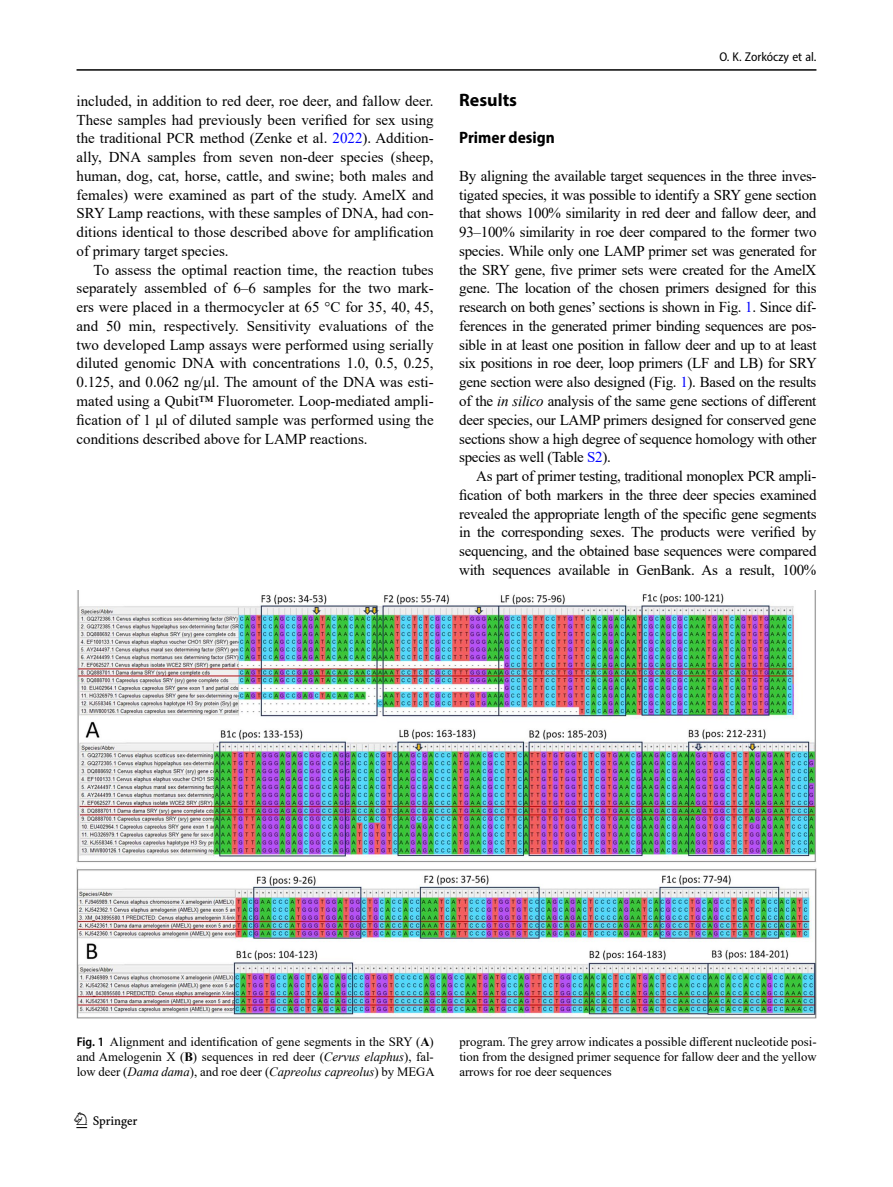
<style>
.page{position:relative;width:893px;height:1187px;background:#fff}
.page>*{position:absolute;margin:0;border:0;box-sizing:border-box;transform-origin:0 0}
.t1{font:22.5px "Springnew";color:#000}
.Head_1{font:700 18px "Myriad Pro";color:#000}
.Head_2_After_1{font:700 semi-condensed 16.5px "Myriad Pro";color:#000}
.Body_Text{font:15px/18.8px "Times New Roman";letter-spacing:-.02em;color:#000;text-align:justify}
.Body_Text_Indent{font:15px/18.8px "Times New Roman";letter-spacing:-.01em;color:#000;text-align:justify}
.Figure_Caption{font:12.75px/15px "Times New Roman";color:#000;text-align:justify}
.t2{font:semi-condensed 12.75px "Myriad Pro";color:#000}
.s1{color:#00f}
.s2{font-style:italic}
.s3{font-family:"Myriad Pro";font-weight:600;font-stretch:semi-condensed}
.s4{font-weight:700}
</style>
<div class="page">
<hr style="left:77px;top:69px;width:739px;height:2px;background:#000">
<img style="left:77px;top:590px;width:740px;height:428px">
<p class="Body_Text" style="left:77px;top:91px;width:359px">included, in addition to red deer, roe deer, and fallow deer.<br>These samples had previously been verified for sex using the traditional PCR method (Zenke et al. <span class="s1">2022</span>). Addition&shy;ally, DNA samples from seven non-deer species (sheep, human, dog, cat, horse, cattle, and swine; both males and females) were examined as part of the study. AmelX and SRY Lamp reactions, with these samples of DNA, had con&shy;ditions identical to those described above for amplification of primary target species.</p>
<p class="Body_Text_Indent" style="left:77px;top:260px;width:359px;text-indent:17px">To assess the optimal reaction time, the reaction tubes separately assembled of 6–6 samples for the two mark&shy;ers were placed in a thermocycler at 65 °C for 35, 40, 45, and 50 min, respectively. Sensitivity evaluations of the two developed Lamp assays were performed using serially diluted genomic DNA with concentrations 1.0, 0.5, 0.25, 0.125, and 0.062 ng/μl. The amount of the DNA was esti&shy;mated using a Qubit™ Fluorometer. Loop-mediated ampli&shy;fication of 1 μl of diluted sample was performed using the conditions described above for LAMP reactions.</p>
<p class="t2" style="left:719px;top:49px;width:99px">O. K. Zorkóczy et al.</p>
<p class="Head_1" style="left:459px;top:88px;width:59px">Results</p>
<p class="Head_2_After_1" style="left:459px;top:127px;width:97px">Primer design</p>
<p class="Body_Text" style="left:459px;top:166px;width:359px">By aligning the available target sequences in the three inves&shy;tigated species, it was possible to identify a SRY gene section that shows 100% similarity in red deer and fallow deer, and 93–100% similarity in roe deer compared to the former two species. While only one LAMP primer set was generated for the SRY gene, five primer sets were created for the AmelX gene. The location of the chosen primers designed for this research on both genes’ sections is shown in Fig. <span class="s1">1</span>. Since dif&shy;ferences in the generated primer binding sequences are pos&shy;sible in at least one position in fallow deer and up to at least six positions in roe deer, loop primers (LF and LB) for SRY gene section were also designed (Fig. <span class="s1">1</span>). Based on the results of the <span class="s2">in silico</span> analysis of the same gene sections of different deer species, our LAMP primers designed for conserved gene sections show a high degree of sequence homology with other species as well (Table <span class="s1">S2</span>).</p>
<p class="Body_Text_Indent" style="left:459px;top:466px;width:359px;text-indent:17px">As part of primer testing, traditional monoplex PCR ampli&shy;fication of both markers in the three deer species examined revealed the appropriate length of the specific gene segments in the corresponding sexes. The products were verified by sequencing, and the obtained base sequences were compared with sequences available in GenBank. As a result, 100%</p>
<p class="Figure_Caption" style="left:77px;top:1033px;width:359px"><span class="s3">Fig. 1</span> Alignment and identification of gene segments in the SRY (<span class="s4">A</span>) and Amelogenin X (<span class="s4">B</span>) sequences in red deer (<span class="s2">Cervus elaphus</span>), fal&shy;low deer (<span class="s2">Dama dama</span>), and roe deer (<span class="s2">Capreolus capreolus</span>) by MEGA</p>
<p class="Figure_Caption" style="left:459px;top:1033px;width:359px">program. The grey arrow indicates a possible different nucleotide posi&shy;tion from the designed primer sequence for fallow deer and the yellow arrows for roe deer sequences</p>
<h1 class="t1" style="left:77px;top:1107px;width:63px">1 3</h1>
</div>
